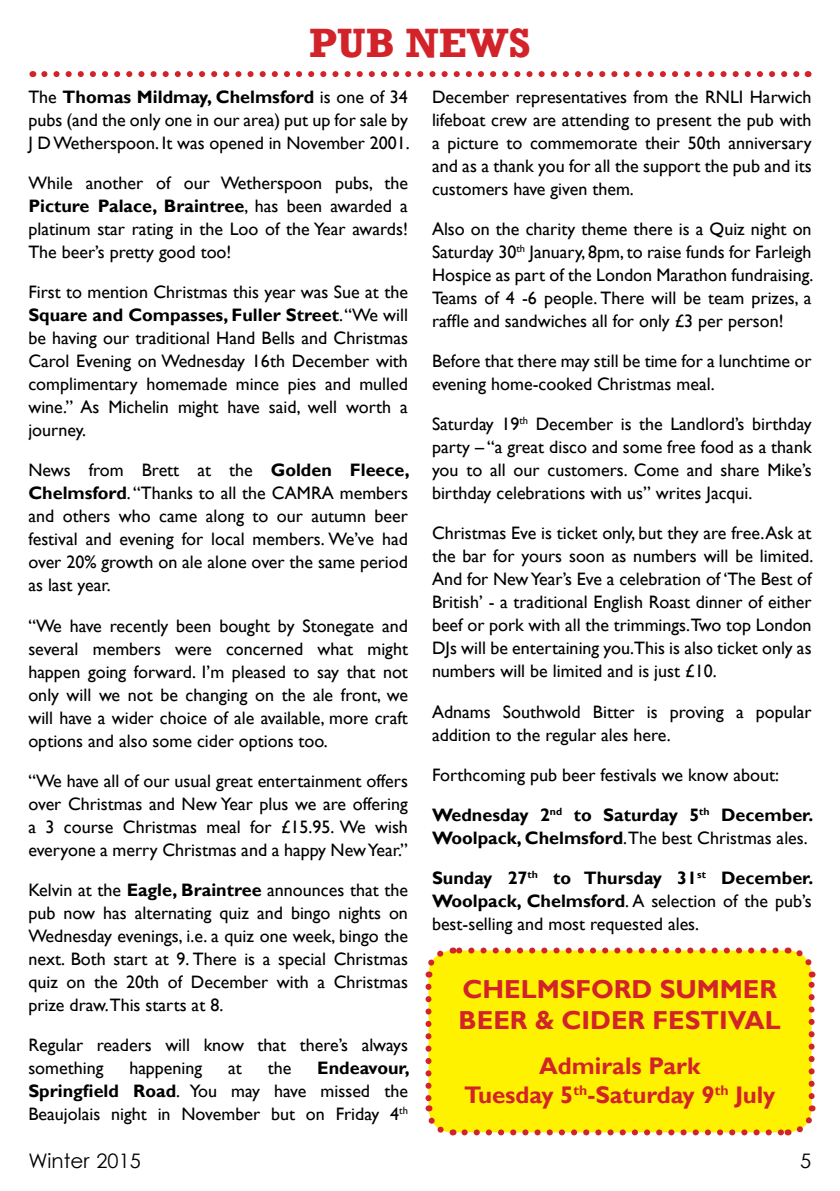
<style>
.page{position:relative;width:840px;height:1191px;background:#fff}
.page>*{position:absolute;margin:0;border:0;box-sizing:border-box;transform-origin:0 0}
.t1{font:700 42px "Rockwell";color:#d2232a}
.t2{font:700 26px/31.2px "Gill Sans";color:#d2232a}
.t3{font:700 24px/28.8px "Gill Sans";color:#d2232a;text-align:center}
.t4{font:20px "Century Gothic";color:#000}
.t5{font:18px/23px "Gill Sans";color:#000;text-align:justify}
.t6{font:700 18px/23px "Gill Sans";color:#000}
.s1{font-weight:700}
.s2{font-weight:400}
</style>
<div class="page">
<svg style="left:44px;top:71px;width:756px;height:6px"></svg>
<div style="left:428px;top:950px;width:383px;height:182px;background:#fff200;border-radius:24px"></div>
<svg style="left:464px;top:1129px;width:317px;height:6px"></svg>
<svg style="left:425px;top:986px;width:28px;height:150px"></svg>
<svg style="left:787px;top:1105px;width:29px;height:31px"></svg>
<svg style="left:786px;top:947px;width:30px;height:149px"></svg>
<svg style="left:425px;top:947px;width:350px;height:30px"></svg>
<h1 class="t1" style="left:309px;top:18px;width:223px">PUB NEWS</h1>
<p class="t5" style="left:28px;top:86px;width:382px">The <span class="s1">Thomas Mildmay, Chelmsford</span> is one of 34 pubs (and the only one in our area) put up for sale by J D Wetherspoon. It was opened in November 2001.</p>
<p class="t5" style="left:28px;top:172px;width:381px">While another of our Wetherspoon pubs, the <span class="s1">Picture Palace, Braintree</span>, has been awarded a platinum star rating in the Loo of the Year awards!<br>The beer’s pretty good too!</p>
<p class="t5" style="left:28px;top:281px;width:381px">First to mention Christmas this year was Sue at the <span class="s1">Square and Compasses, Fuller Street</span>. “We will be having our traditional Hand Bells and Christmas Carol Evening on Wednesday 16th December with complimentary homemade mince pies and mulled wine.” As Michelin might have said, well worth a journey.</p>
<p class="t5" style="left:28px;top:459px;width:382px">News from Brett at the <span class="s1">Golden Fleece, Chelmsford</span>. “Thanks to all the CAMRA members and others who came along to our autumn beer festival and evening for local members. We’ve had over 20% growth on ale alone over the same period as last year.</p>
<p class="t5" style="left:28px;top:614px;width:381px">“We have recently been bought by Stonegate and several members were concerned what might happen going forward. I’m pleased to say that not only will we not be changing on the ale front, we will have a wider choice of ale available, more craft options and also some cider options too.</p>
<p class="t5" style="left:28px;top:769px;width:381px">“We have all of our usual great entertainment offers over Christmas and New Year plus we are offering a 3 course Christmas meal for £15.95. We wish everyone a merry Christmas and a happy New Year.”</p>
<p class="t5" style="left:28px;top:878px;width:381px">Kelvin at the <span class="s1">Eagle, Braintree</span> announces that the pub now has alternating quiz and bingo nights on Wednesday evenings, i.e. a quiz one week, bingo the next. Both start at 9. There is a special Christmas quiz on the 20th of December with a Christmas prize draw.This starts at 8.</p>
<p class="t5" style="left:28px;top:1033px;width:381px">Regular readers will know that there’s always something</p>
<p class="t5" style="left:28px;top:1056px;width:382px;text-indent:289px"><span class="s1">Endeavour, Springfield Road</span>. You may have missed the Beaujolais night in November but on Friday 4<sup>th</sup></p>
<p class="t5" style="left:129px;top:1056px;width:74px">happening</p>
<p class="t5" style="left:228px;top:1056px;width:15px">at</p>
<p class="t5" style="left:267px;top:1056px;width:25px">the</p>
<p class="t5" style="left:432px;top:86px;width:381px">December representatives from the RNLI Harwich lifeboat crew are attending to present the pub with a picture to commemorate their 50th anniversary and as a thank you for all the support the pub and its customers have given them.</p>
<p class="t5" style="left:432px;top:218px;width:383px">Also on the charity theme there is a Quiz night on Saturday 30<sup>th</sup> January, 8pm, to raise funds for Farleigh Hospice as part of the London Marathon fundraising.<br>Teams of 4 -6 people. There will be team prizes, a raffle and sandwiches all for only £3 per person!</p>
<p class="t5" style="left:432px;top:350px;width:381px">Before that there may still be time for a lunchtime or evening home-cooked Christmas meal.</p>
<p class="t5" style="left:432px;top:413px;width:381px">Saturday 19<sup>th</sup> December is the Landlord’s birthday party – “a great disco and some free food as a thank you to all our customers. Come and share Mike’s birthday celebrations with us” writes Jacqui.</p>
<p class="t5" style="left:432px;top:522px;width:382px">Christmas Eve is ticket only, but they are free. Ask at the bar for yours soon as numbers will be limited.<br>And for New Year’s Eve a celebration of ‘The Best of British’ - a traditional English Roast dinner of either beef or pork with all the trimmings.Two top London DJs will be entertaining you.This is also ticket only as numbers will be limited and is just £10.</p>
<p class="t5" style="left:432px;top:700px;width:381px">Adnams Southwold Bitter is proving a popular addition to the regular ales here.</p>
<p class="t5" style="left:432px;top:763px;width:348px">Forthcoming pub beer festivals we know about:</p>
<p class="t6" style="left:432px;top:803px;width:382px">Wednesday 2<sup>nd</sup> to Saturday 5<sup>th</sup> December.<br>Woolpack, Chelmsford<span class="s2">.The best Christmas ales.</span></p>
<p class="t5" style="left:432px;top:866px;width:382px"><span class="s1">Sunday 27</span><sup>th</sup> <span class="s1">to Thursday 31</span><sup>st</sup> <span class="s1">December.<br>Woolpack, Chelmsford</span>. A selection of the pub’s best-selling and most requested ales.</p>
<h2 class="t2" style="left:458px;top:974px;width:323px">CHELMSFORD SUMMER<br>BEER &amp; CIDER FESTIVAL</h2>
<h3 class="t3" style="left:464px;top:1052px;width:312px">Admirals Park<br>Tuesday 5<sup>th</sup>-Saturday 9<sup>th</sup> July</h3>
<p class="t4" style="left:28px;top:1147px;width:114px">Winter 2015</p>
<p class="t4" style="left:799px;top:1147px;width:13px">5</p>
</div>
